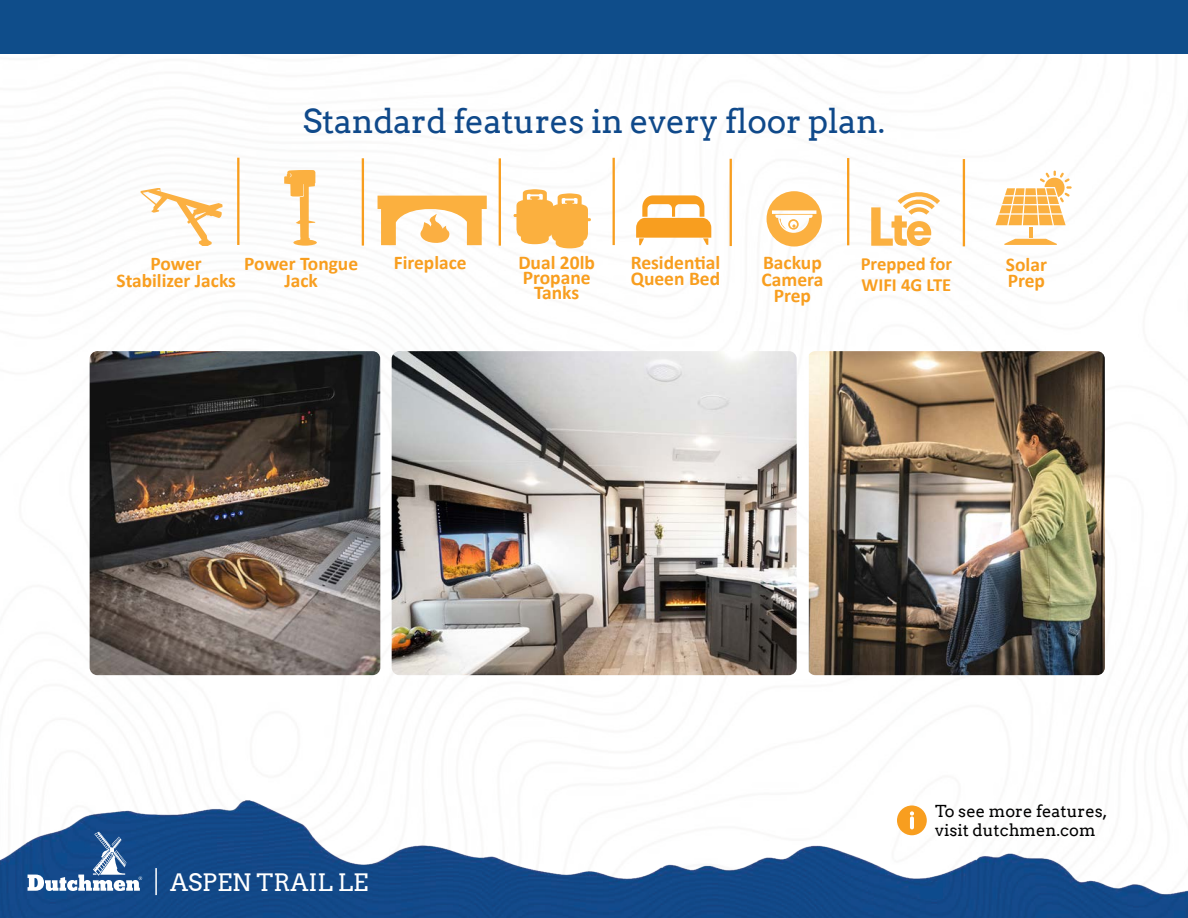
<style>
.page{position:relative;width:1188px;height:918px;background:#fff}
.page>*{position:absolute;margin:0;border:0;box-sizing:border-box;transform-origin:0 0}
.t1{font:33px "Arvo";letter-spacing:-.01em;color:#0f498a}
.t2{font:24px "Arvo";color:#fff}
.t3{font:700 19.5px/16.5px "Calibri";color:#f89e1f;text-align:center}
.t4{font:700 19.35px "Calibri";color:#f89e1f}
.t5{font:700 18.6px/20.9px "Calibri";color:#f89e1f}
.t6{font:16.5px "Arvo";color:#000}
</style>
<div class="page">
<img style="left:0;top:800px;width:1188px;height:118px">
<div style="left:0;top:0;width:1188px;height:54px;background:#0f4d8a"></div>
<div style="left:897px;top:806px;width:30px;height:29px;background:#f89e1f;border-radius:50%"></div>
<svg style="left:910px;top:811px;width:4px;height:18px"></svg>
<svg style="left:28px;top:832px;width:114px;height:59px"></svg>
<hr style="left:155px;top:868px;width:2px;height:27px;background:#fff">
<svg style="left:378px;top:196px;width:109px;height:49px"></svg>
<svg style="left:871px;top:192px;width:69px;height:54px"></svg>
<hr style="left:362px;top:158px;width:2px;height:88px;background:#f89e1f">
<hr style="left:499px;top:158px;width:2px;height:88px;background:#f89e1f">
<hr style="left:613px;top:158px;width:2px;height:87px;background:#f89e1f">
<hr style="left:730px;top:159px;width:2px;height:87px;background:#f89e1f">
<hr style="left:847px;top:158px;width:2px;height:87px;background:#f89e1f">
<svg style="left:141px;top:189px;width:81px;height:57px"></svg>
<hr style="left:237px;top:158px;width:2px;height:87px;background:#f89e1f">
<hr style="left:963px;top:159px;width:2px;height:87px;background:#f89e1f">
<svg style="left:284px;top:170px;width:33px;height:76px"></svg>
<svg style="left:514px;top:189px;width:77px;height:59px"></svg>
<svg style="left:636px;top:195px;width:75px;height:50px"></svg>
<svg style="left:767px;top:191px;width:55px;height:56px"></svg>
<svg style="left:996px;top:171px;width:76px;height:74px"></svg>
<img style="left:392px;top:351px;width:405px;height:324px">
<img style="left:809px;top:351px;width:296px;height:324px">
<img style="left:90px;top:351px;width:290px;height:324px">
<p class="t1" style="left:303px;top:101px;width:584px">Standard features in every floor plan.</p>
<p class="t4" style="left:151px;top:250px;width:53px">Power</p>
<p class="t4" style="left:394px;top:249px;width:74px">Fireplace</p>
<p class="t4" style="left:117px;top:267px;width:121px">Stabilizer Jacks</p>
<p class="t4" style="left:244px;top:250px;width:115px">Power Tongue</p>
<p class="t4" style="left:285px;top:267px;width:35px">Jack</p>
<p class="t3" style="left:518px;top:254px;width:78px">Dual 20lb</p>
<p class="t3" style="left:523px;top:270px;width:69px;line-height:15px">Propane<br>Tanks</p>
<p class="t3" style="left:631px;top:254px;width:91px;text-align:left">Residential<br>Queen Bed</p>
<p class="t3" style="left:1006px;top:256px;width:43px">Solar</p>
<p class="t3" style="left:763px;top:254px;width:60px">Backup</p>
<p class="t3" style="left:762px;top:271px;width:63px">Camera<br>Prep</p>
<p class="t5" style="left:861px;top:253px;width:93px">Prepped for<br>WIFI 4G LTE</p>
<p class="t3" style="left:1008px;top:272px;width:39px">Prep</p>
<p class="t2" style="left:170px;top:868px;width:200px">ASPEN TRAIL LE</p>
<p class="t6" style="left:935px;top:801px;width:174px">To see more features,</p>
<p class="t6" style="left:935px;top:820px;width:162px">visit dutchmen.com</p>
</div>
